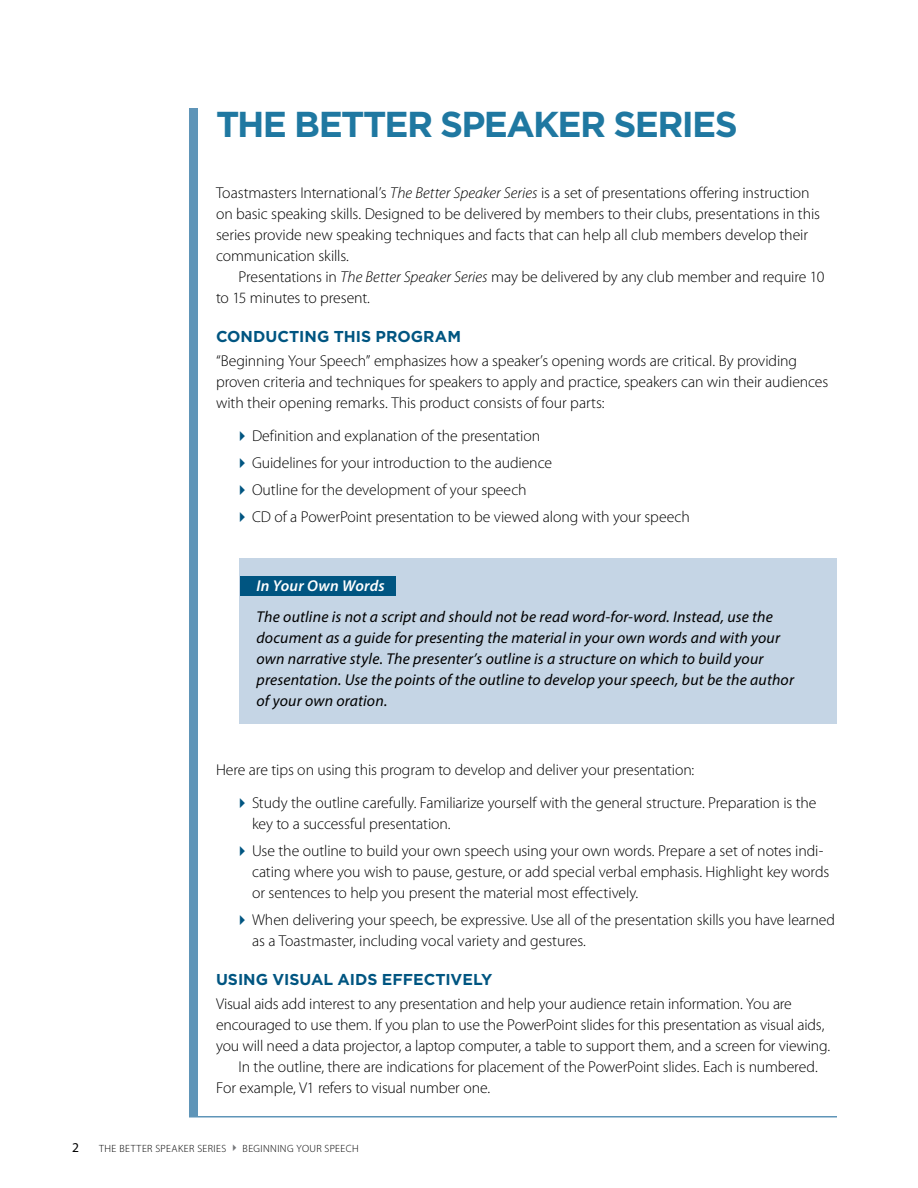
<style>
.page{position:relative;width:918px;height:1188px;background:#fff}
.page>*{position:absolute;margin:0;border:0;box-sizing:border-box;transform-origin:0 0}
.t1{font:700 36px "Gotham";letter-spacing:-.045em;color:#1f78a1}
.t2{font:300 15.75px/21px "Myriad Pro";letter-spacing:-.005em;color:#000}
.t3{font:italic 15.75px/21px "Myriad Pro";letter-spacing:.01em;color:#000}
.t4{font:700 15.75px "Gotham";color:#005581}
.t5{font:italic 600 15.75px "Myriad Pro";letter-spacing:.02em;color:#fff}
.t6{font:13.5px "Myriad Pro";color:#000}
.t7{font:300 10.5px "Myriad Pro";letter-spacing:.035em;color:#000}
.s1{font-style:italic}
.s2{color:#77787b}
</style>
<div class="page">
<hr style="left:198px;top:1116px;width:639px;height:2px;background:#5f95b8">
<div style="left:189px;top:108px;width:9px;height:1010px;background:#5f95b8"></div>
<div style="left:240px;top:558px;width:597px;height:166px;background:#c5d5e5"></div>
<div style="left:240px;top:576px;width:155px;height:19px;background:#005581"></div>
<h1 class="t1" style="left:216px;top:100px;width:523px">THE BETTER SPEAKER SERIES</h1>
<p class="t2" style="left:216px;top:182px;width:605px">Toastmasters International’s <span class="s1">The Better Speaker Series</span> is a set of presentations offering instruction on basic speaking skills. Designed to be delivered by members to their clubs, presentations in this series provide new speaking techniques and facts that can help all club members develop their communication skills.</p>
<p class="t2" style="left:216px;top:266px;width:610px;text-indent:23px">Presentations in <span class="s1">The Better Speaker Series</span> may be delivered by any club member and require 10 to 15 minutes to present.</p>
<p class="t4" style="left:216px;top:326px;width:247px">CONDUCTING THIS PROGRAM</p>
<p class="t2" style="left:216px;top:350px;width:614px">“Beginning Your Speech” emphasizes how a speaker’s opening words are critical. By providing proven criteria and techniques for speakers to apply and practice, speakers can win their audiences with their opening remarks. This product consists of four parts:</p>
<p class="t2" style="left:252px;top:422px;width:439px;line-height:27px">Definition and explanation of the presentation<br>Guidelines for your introduction to the audience<br>Outline for the development of your speech<br>CD of a PowerPoint presentation to be viewed along with your speech</p>
<p class="t5" style="left:257px;top:575px;width:130px">In Your Own Words</p>
<p class="t3" style="left:257px;top:606px;width:539px">The outline is not a script and should not be read word-for-word. Instead, use the document as a guide for presenting the material in your own words and with your own narrative style. The presenter’s outline is a structure on which to build your presentation. Use the points of the outline to develop your speech, but be the author of your own oration.</p>
<p class="t2" style="left:252px;top:754px;width:566px;line-height:33px;text-indent:-36px">Here are tips on using this program to develop and deliver your presentation:<br>Study the outline carefully. Familiarize yourself with the general structure. Preparation is the</p>
<p class="t2" style="left:252px;top:811px;width:573px;line-height:27px">key to a successful presentation.<br>Use the outline to build your own speech using your own words. Prepare a set of notes indi-</p>
<p class="t2" style="left:252px;top:862px;width:579px">cating where you wish to pause, gesture, or add special verbal emphasis. Highlight key words or sentences to help you present the material most effectively.</p>
<p class="t2" style="left:252px;top:910px;width:585px">When delivering your speech, be expressive. Use all of the presentation skills you have learned as a Toastmaster, including vocal variety and gestures.</p>
<p class="t4" style="left:216px;top:969px;width:278px">USING VISUAL AIDS EFFECTIVELY</p>
<p class="t2" style="left:216px;top:994px;width:577px">Visual aids add interest to any presentation and help your audience retain information. You are</p>
<p class="t2" style="left:216px;top:1015px;width:610px">encouraged to use them. If you plan to use the PowerPoint slides for this presentation as visual aids,</p>
<p class="t2" style="left:216px;top:1036px;width:616px">you will need a data projector, a laptop computer, a table to support them, and a screen for viewing.</p>
<p class="t2" style="left:239px;top:1057px;width:581px">In the outline, there are indications for placement of the PowerPoint slides. Each is numbered.</p>
<p class="t2" style="left:216px;top:1078px;width:276px">For example, V1 refers to visual number one.</p>
<p class="t6" style="left:72px;top:1139px;width:8px">2</p>
<p class="t7" style="left:99px;top:1142px;width:261px">THE BETTER SPEAKER SERIES <span class="s2">✔</span> BEGINNING YOUR SPEECH</p>
</div>
